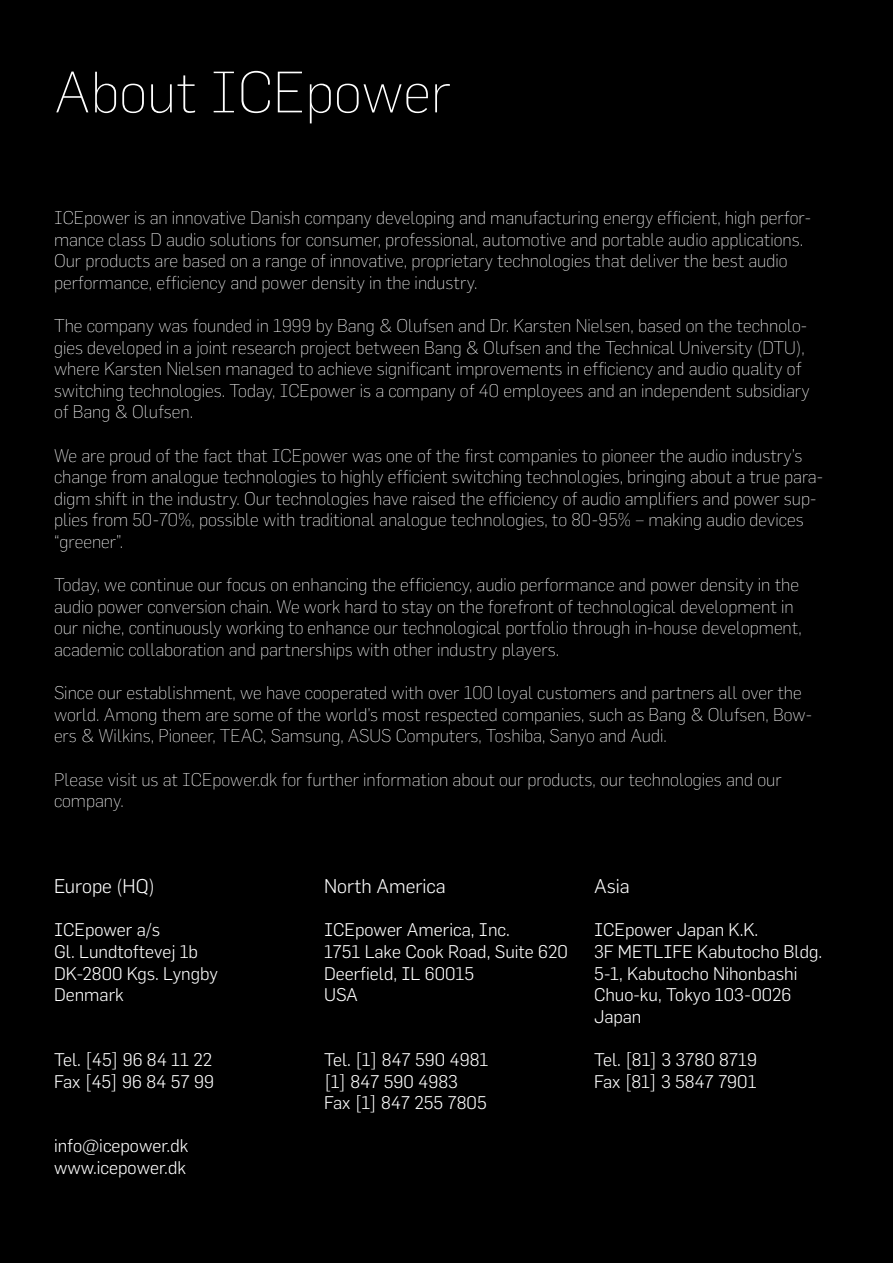
<style>
.page{position:relative;width:893px;height:1263px;background:#000}
.page>*{position:absolute;margin:0;border:0;box-sizing:border-box;transform-origin:0 0}
.t1{font:200 57px "Flama";color:#fff}
.t2{font:300 19.5px "Flama";color:#fff}
.t3{font:200 18px/21.6px "Flama";color:#fff}
.t4{font:300 18px/21.6px "Flama";color:#fff}
</style>
<div class="page">
<h1 class="t1" style="left:54px;top:59px;width:398px">About ICEpower</h1>
<p class="t3" style="left:54px;top:207px;width:759px">ICEpower is an innovative Danish company developing and manufacturing energy efficient, high perfor&shy;mance class D audio solutions for consumer, professional, automotive and portable audio applications.<br>Our products are based on a range of innovative, proprietary technologies that deliver the best audio performance, efficiency and power density in the industry.</p>
<p class="t3" style="left:54px;top:315px;width:757px">The company was founded in 1999 by Bang &amp; Olufsen and Dr. Karsten Nielsen, based on the technolo&shy;gies developed in a joint research project between Bang &amp; Olufsen and the Technical University (DTU), where Karsten Nielsen managed to achieve significant improvements in efficiency and audio quality of switching technologies. Today, ICEpower is a company of 40 employees and an independent subsidiary of Bang &amp; Olufsen.</p>
<p class="t3" style="left:54px;top:444px;width:771px">We are proud of the fact that ICEpower was one of the first companies to pioneer the audio industry’s change from analogue technologies to highly efficient switching technologies, bringing about a true para&shy;digm shift in the industry. Our technologies have raised the efficiency of audio amplifiers and power sup&shy;plies from 50-70%, possible with traditional analogue technologies, to 80-95% – making audio devices “greener”.</p>
<p class="t3" style="left:54px;top:574px;width:749px">Today, we continue our focus on enhancing the efficiency, audio performance and power density in the audio power conversion chain. We work hard to stay on the forefront of technological development in our niche, continuously working to enhance our technological portfolio through in-house development, academic collaboration and partnerships with other industry players.</p>
<p class="t3" style="left:54px;top:682px;width:759px">Since our establishment, we have cooperated with over 100 loyal customers and partners all over the world. Among them are some of the world’s most respected companies, such as Bang &amp; Olufsen, Bow&shy;ers &amp; Wilkins, Pioneer, TEAC, Samsung, ASUS Computers, Toshiba, Sanyo and Audi.</p>
<p class="t3" style="left:54px;top:768px;width:729px">Please visit us at ICEpower.dk for further information about our products, our technologies and our company.</p>
<p class="t2" style="left:54px;top:875px;width:102px">Europe (HQ)</p>
<p class="t4" style="left:54px;top:919px;width:166px">ICEpower a/s<br>Gl. Lundtoftevej 1b<br>DK-2800 Kgs. Lyngby<br>Denmark</p>
<p class="t4" style="left:54px;top:1048px;width:162px">Tel. [45] 96 84 11 22<br>Fax [45] 96 84 57 99</p>
<p class="t4" style="left:54px;top:1135px;width:136px">info@icepower.dk www.icepower.dk</p>
<p class="t2" style="left:324px;top:875px;width:123px">North America</p>
<p class="t4" style="left:324px;top:919px;width:245px">ICEpower America, Inc.<br>1751 Lake Cook Road, Suite 620<br>Deerfield, IL 60015<br>USA</p>
<p class="t4" style="left:324px;top:1048px;width:166px">Tel. [1] 847 590 4981 [1] 847 590 4983<br>Fax [1] 847 255 7805</p>
<p class="t2" style="left:594px;top:875px;width:37px">Asia</p>
<p class="t4" style="left:594px;top:919px;width:230px">ICEpower Japan K.K.<br>3F METLIFE Kabutocho Bldg.<br>5-1, Kabutocho Nihonbashi<br>Chuo-ku, Tokyo 103-0026<br>Japan</p>
<p class="t4" style="left:594px;top:1048px;width:165px">Tel. [81] 3 3780 8719<br>Fax [81] 3 5847 7901</p>
</div>
